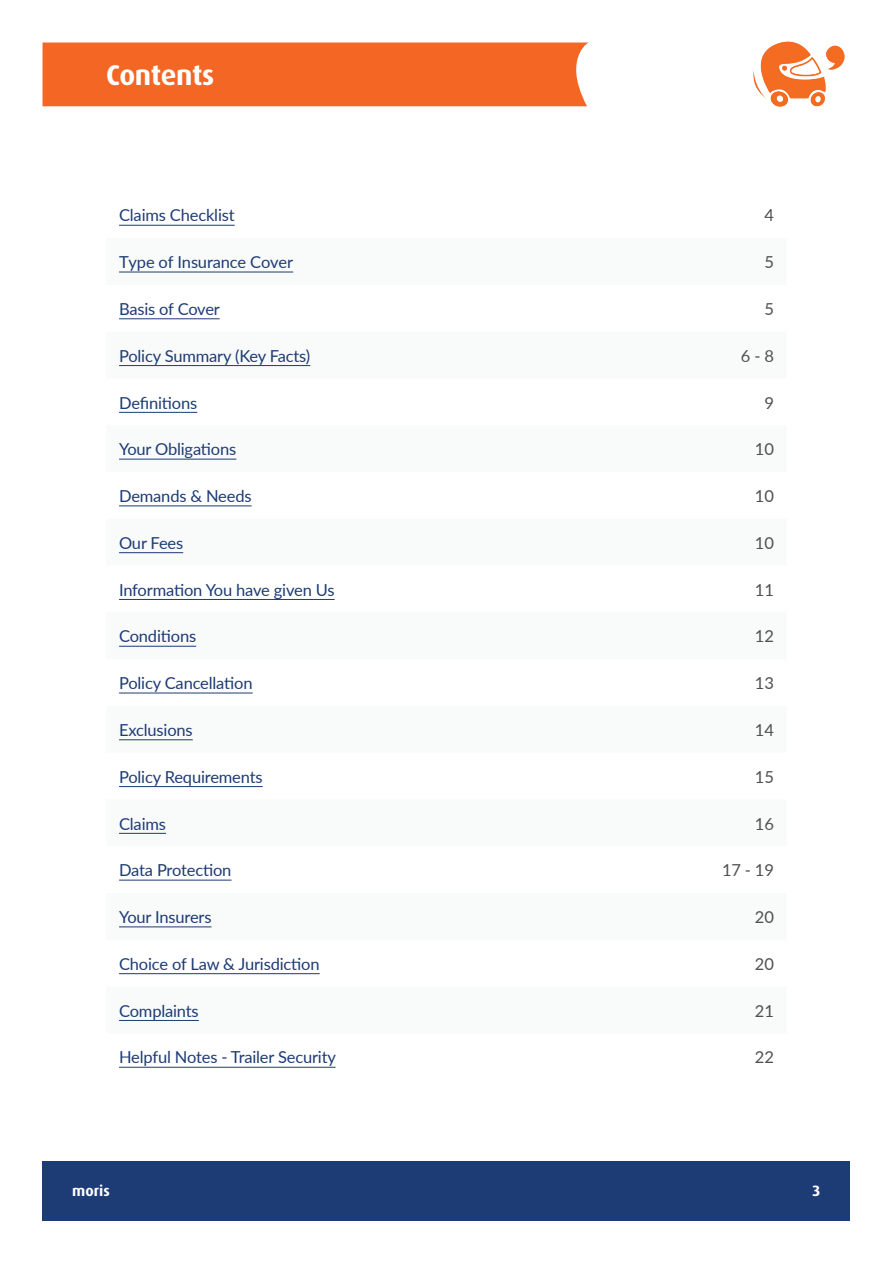
<style>
.page{position:relative;width:893px;height:1263px;background:#fff}
.page>*{position:absolute;margin:0;border:0;box-sizing:border-box;transform-origin:0 0}
.t1{font:700 28.5px "Dax";letter-spacing:-.015em;color:#fff}
.t2{font:16.5px "Lato";letter-spacing:-.01em;color:#1d3b74}
.t3{font:16.5px "Lato";letter-spacing:-.01em;color:#4f5151}
.t4{font:700 15px "Dax";color:#fff}
</style>
<div class="page">
<div style="left:43px;top:1161px;width:807px;height:59px;background:#1d3b74"></div>
<img style="left:753px;top:41px;width:92px;height:66px">
<hr style="left:119px;top:225px;width:116px;height:1px;background:#1d3b74">
<hr style="left:119px;top:272px;width:174px;height:1px;background:#1d3b74">
<hr style="left:119px;top:318px;width:101px;height:1px;background:#1d3b74">
<hr style="left:119px;top:365px;width:191px;height:1px;background:#1d3b74">
<hr style="left:119px;top:412px;width:78px;height:1px;background:#1d3b74">
<hr style="left:119px;top:459px;width:117px;height:1px;background:#1d3b74">
<hr style="left:119px;top:505px;width:133px;height:1px;background:#1d3b74">
<hr style="left:119px;top:552px;width:64px;height:1px;background:#1d3b74">
<hr style="left:119px;top:599px;width:216px;height:1px;background:#1d3b74">
<hr style="left:119px;top:646px;width:77px;height:1px;background:#1d3b74">
<hr style="left:119px;top:693px;width:134px;height:1px;background:#1d3b74">
<hr style="left:119px;top:739px;width:74px;height:1px;background:#1d3b74">
<hr style="left:119px;top:786px;width:144px;height:1px;background:#1d3b74">
<hr style="left:119px;top:833px;width:47px;height:1px;background:#1d3b74">
<hr style="left:119px;top:880px;width:112px;height:1px;background:#1d3b74">
<hr style="left:119px;top:926px;width:93px;height:1px;background:#1d3b74">
<hr style="left:119px;top:973px;width:201px;height:1px;background:#1d3b74">
<hr style="left:119px;top:1020px;width:80px;height:1px;background:#1d3b74">
<hr style="left:119px;top:1067px;width:217px;height:1px;background:#1d3b74">
<div style="left:43px;top:42px;width:546px;height:65px;background:#f36624"></div>
<h1 class="t1" style="left:106px;top:59px;width:110px">Contents</h1>
<p class="t2" style="left:119px;top:204px;width:117px">Claims Checklist</p>
<p class="t3" style="left:764px;top:204px;width:11px">4</p>
<p class="t2" style="left:119px;top:250px;width:176px">Type of Insurance Cover</p>
<p class="t3" style="left:764px;top:250px;width:11px">5</p>
<p class="t2" style="left:119px;top:297px;width:102px">Basis of Cover</p>
<p class="t3" style="left:764px;top:297px;width:11px">5</p>
<p class="t2" style="left:119px;top:344px;width:193px">Policy Summary (Key Facts)</p>
<p class="t3" style="left:741px;top:344px;width:35px">6 - 8</p>
<p class="t2" style="left:119px;top:391px;width:80px">Definitions</p>
<p class="t3" style="left:764px;top:391px;width:11px">9</p>
<p class="t2" style="left:119px;top:437px;width:119px">Your Obligations</p>
<p class="t3" style="left:755px;top:437px;width:20px">10</p>
<p class="t2" style="left:119px;top:484px;width:134px">Demands &amp; Needs</p>
<p class="t3" style="left:755px;top:484px;width:20px">10</p>
<p class="t2" style="left:119px;top:531px;width:66px">Our Fees</p>
<p class="t3" style="left:755px;top:531px;width:20px">10</p>
<p class="t2" style="left:119px;top:578px;width:217px">Information You have given Us</p>
<p class="t3" style="left:755px;top:578px;width:20px">11</p>
<p class="t2" style="left:119px;top:625px;width:79px">Conditions</p>
<p class="t3" style="left:755px;top:625px;width:20px">12</p>
<p class="t2" style="left:119px;top:671px;width:135px">Policy Cancellation</p>
<p class="t3" style="left:755px;top:671px;width:20px">13</p>
<p class="t2" style="left:119px;top:718px;width:75px">Exclusions</p>
<p class="t3" style="left:755px;top:718px;width:20px">14</p>
<p class="t2" style="left:119px;top:765px;width:145px">Policy Requirements</p>
<p class="t3" style="left:755px;top:765px;width:20px">15</p>
<p class="t2" style="left:119px;top:812px;width:48px">Claims</p>
<p class="t3" style="left:755px;top:812px;width:20px">16</p>
<p class="t2" style="left:119px;top:858px;width:114px">Data Protection</p>
<p class="t3" style="left:722px;top:858px;width:53px">17 - 19</p>
<p class="t2" style="left:119px;top:905px;width:94px">Your Insurers</p>
<p class="t3" style="left:755px;top:905px;width:20px">20</p>
<p class="t2" style="left:119px;top:952px;width:202px">Choice of Law &amp; Jurisdiction</p>
<p class="t3" style="left:755px;top:952px;width:20px">20</p>
<p class="t2" style="left:119px;top:999px;width:81px">Complaints</p>
<p class="t3" style="left:755px;top:999px;width:20px">21</p>
<p class="t2" style="left:119px;top:1045px;width:218px">Helpful Notes - Trailer Security</p>
<p class="t3" style="left:755px;top:1045px;width:20px">22</p>
<p class="t4" style="left:72px;top:1183px;width:39px">moris</p>
<p class="t4" style="left:812px;top:1183px;width:10px">3</p>
</div>
